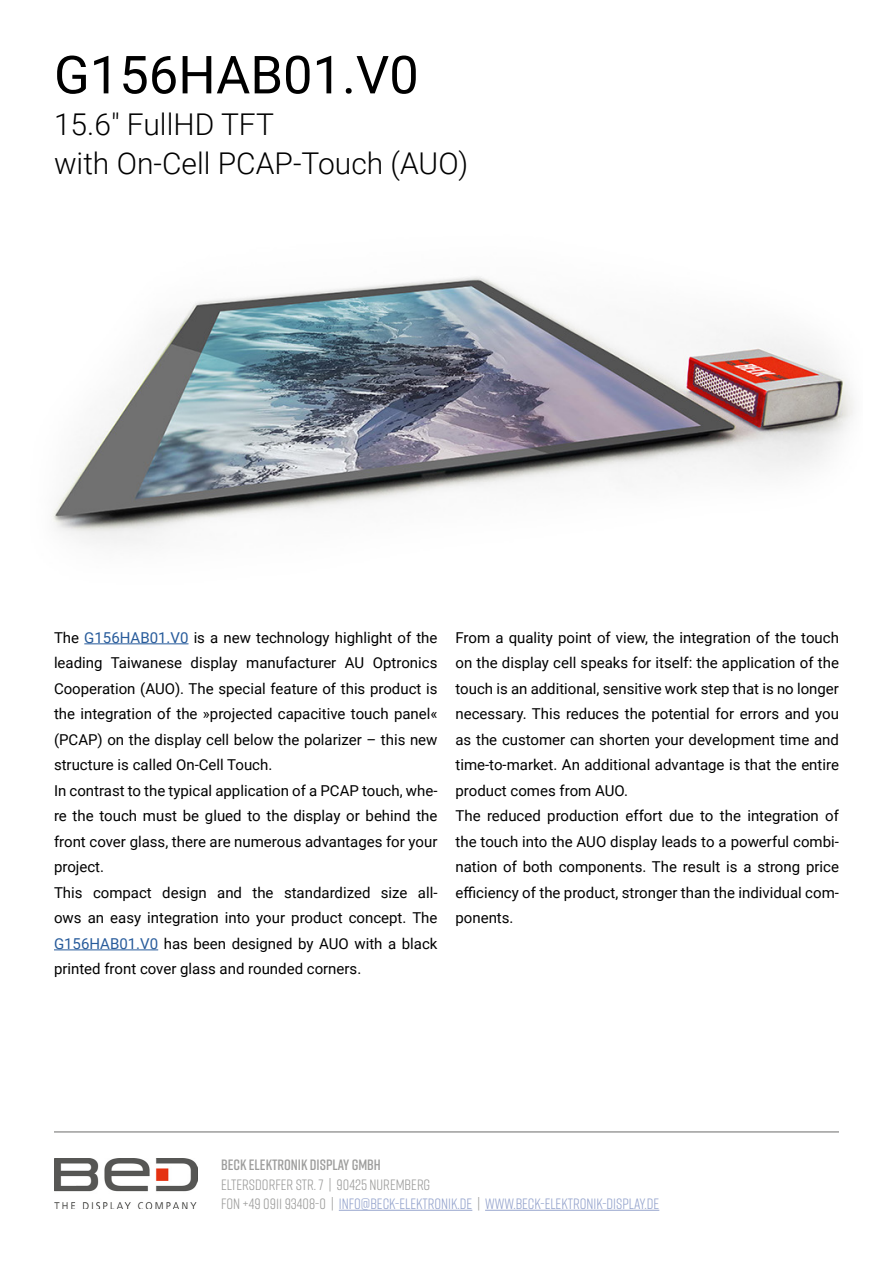
<style>
.page{position:relative;width:893px;height:1263px;background:#fff}
.page>*{position:absolute;margin:0;border:0;box-sizing:border-box;transform-origin:0 0}
.t1{font:52.5px "Roboto";color:#000}
.t2{font:300 30px/39px "Roboto";color:#000}
.t3{font:15px/25.5px "Roboto";color:#000}
.t4{font:15px/19.2px "Rift";color:#95a4cd}
.t5{font:600 15px "Rift";color:#9d9d9c}
.s1{color:#275b9b}
.s2{color:#9d9d9c}
</style>
<div class="page">
<hr style="left:339px;top:1210px;width:133px;height:1px;background:#95a4cd">
<hr style="left:485px;top:1210px;width:174px;height:1px;background:#95a4cd">
<hr style="left:54px;top:1131px;width:785px;height:2px;background:#9d9d9c">
<img style="left:54px;top:1159px;width:144px;height:50px">
<img style="left:51px;top:276px;width:803px;height:268px">
<hr style="left:84px;top:643px;width:105px;height:1px;background:#275b9b">
<hr style="left:54px;top:949px;width:104px;height:1px;background:#275b9b">
<h1 class="t1" style="left:54px;top:38px;width:366px">G156HAB01.V0</h1>
<h2 class="t2" style="left:54px;top:104px;width:416px">15.6″ FullHD TFT<br>with On-Cell PCAP-Touch (AUO)</h2>
<p class="t3" style="left:54px;top:624px;width:385px">The <span class="s1">G156HAB01.V0</span> is a new technology highlight of the leading Taiwanese display manufacturer AU Optronics Cooperation (AUO). The special feature of this product is the integration of the »projected capacitive touch panel« (PCAP) on the display cell below the polarizer – this new structure is called On-Cell Touch.<br>In contrast to the typical application of a PCAP touch, whe&shy;re the touch must be glued to the display or behind the front cover glass, there are numerous advantages for your project.<br>This compact design and the standardized size all&shy;ows an easy integration into your product concept. The <span class="s1">G156HAB01.V0</span> has been designed by AUO with a black printed front cover glass and rounded corners.</p>
<p class="t3" style="left:455px;top:624px;width:385px">From a quality point of view, the integration of the touch on the display cell speaks for itself: the application of the touch is an additional, sensitive work step that is no longer necessary. This reduces the potential for errors and you as the customer can shorten your development time and time-to-market. An additional advantage is that the entire product comes from AUO.<br>The reduced production effort due to the integration of the touch into the AUO display leads to a powerful combi&shy;nation of both components. The result is a strong price efficiency of the product, stronger than the individual com&shy;ponents.</p>
<p class="t5" style="left:221px;top:1154px;width:161px">BECK ELEKTRONIK DISPLAY GMBH</p>
<p class="t4" style="left:221px;top:1174px;width:440px"><span class="s2">ELTERSDORFER STR. 7 | 90425 NUREMBERG<br>FON +49 0911 93408-0 |</span> INFO@BECK-ELEKTRONIK.DE <span class="s2">|</span> WWW.BECK-ELEKTRONIK-DISPLAY.DE</p>
</div>
